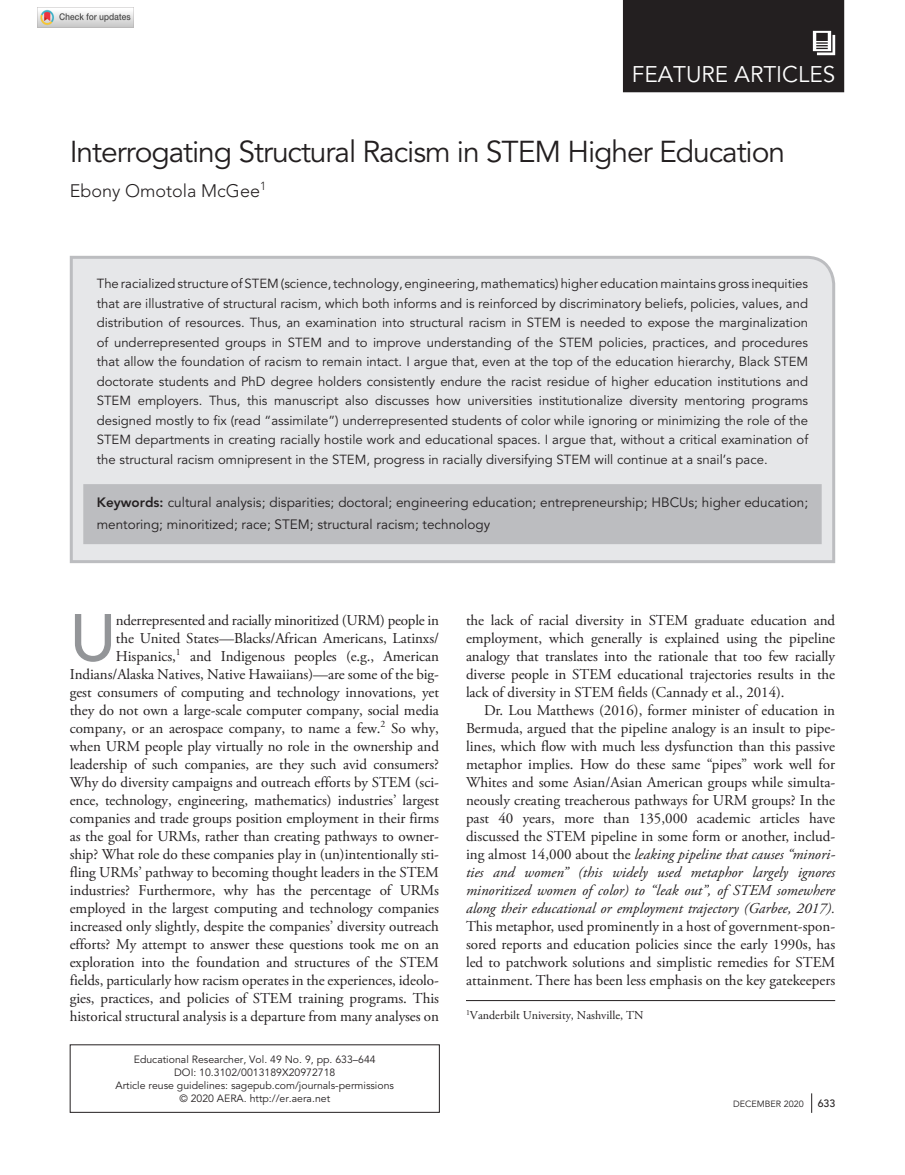
<style>
.page{position:relative;width:905px;height:1175px;background:#fff}
.page>*{position:absolute;margin:0;border:0;box-sizing:border-box;transform-origin:0 0}
.t1{font:500 65.85px "Avenir LT Std";color:#939598}
.t2{font:30px "Avenir LT Std";letter-spacing:-.035em;color:#231f20}
.t3{font:22.5px "Avenir LT Std";color:#fff}
.t4{font:300 18px "Avenir LT Std";color:#231f20}
.t5{font:15px/18px "Adobe Garamond Pro";letter-spacing:-.005em;color:#231f20;text-align:justify}
.t6{font:13.5px/22.5px "Avenir LT Std";color:#231f20}
.t7{font:13.2px/19.5px "Avenir LT Std";color:#231f20}
.t8{font:12px "Adobe Garamond Pro";color:#231f20}
.t9{font:10.5px/12.8px "Avenir LT Std";color:#231f20;text-align:center}
.t10{font:500 10.5px "Avenir LT Std";color:#231f20}
.t11{font:9px "Avenir LT Std";color:#231f20}
.s1{font-weight:800}
.s2{font-style:italic}
</style>
<div class="page">
<svg style="left:811px;top:1093px;width:1px;height:19px"></svg>
<div style="left:69px;top:255px;width:767px;height:308px;background:#e6e7e9"></div>
<svg style="left:59px;top:7px;width:29px;height:1px"></svg>
<hr style="left:466px;top:1000px;width:369px;height:1px;background:#231f20">
<div style="left:83px;top:484px;width:738px;height:60px;background:#bcbdc0"></div>
<div style="left:623px;top:0;width:221px;height:92px;background:#231f20"></div>
<svg style="left:812px;top:31px;width:23px;height:24px"></svg>
<img style="left:38px;top:8px;width:96px;height:19px">
<h3 class="t3" style="left:632px;top:61px;width:27px">Feature</h3>
<h3 class="t3" style="left:734px;top:61px;width:88px">Arti cles</h3>
<h2 class="t2" style="left:70px;top:135px;width:717px">Interrogating Structural Racism in STEM Higher Education</h2>
<p class="t4" style="left:70px;top:180px;width:198px">Ebony Omotola McGee<sup>1</sup></p>
<p class="t7" style="left:97px;top:274px;width:713px">The racialized structure of STEM (science, technology, engineering, mathematics) higher education maintains gross inequities that are illustrative of structural racism, which both informs and is reinforced by discriminatory beliefs, policies, values, and distribution of resources. Thus, an examination into structural racism in STEM is needed to expose the marginalization of underrepresented groups in STEM and to improve understanding of the STEM policies, practices, and procedures that allow the foundation of racism to remain intact. I argue that, even at the top of the education hierarchy, B lack STEM doctorate students and PhD degree holders consistently endure the racist residue of higher education institutions and STEM employers. Thus, this manuscript also discusses how universities institutionalize diversity mentoring programs designed mostly to fix (read “assimilate”) underrepresented students of color while ignoring or minimizing the role of the STEM departments in creating racially hostile work and educational spaces. I argue that, without a critical examination of the structural racism omnipresent in the STEM , progress in racially diversifying STEM will continue at a snail’s pace.</p>
<p class="t6" style="left:97px;top:491px;width:713px"><span class="s1">Keywords:</span> cultural analysis; disparities; doctoral; engineering education; entrepreneurship; HBCUs; higher education; mentoring; minoritized; race; STEM ; structural racism; technology</p>
<p class="t5" style="left:70px;top:611px;width:371px;text-align:right">nderrepresented and racially minoritized (URM) people in<br>the United States—Blacks/African Americans, Latinxs/ Hispanics,<sup>1</sup> and Indigenous peoples (e.g., American Indians/Alaska Natives, Native Hawaiians)—are some of the big&shy;gest consumers of computing and technology innovations, yet they do not own a large-scale computer company, social media company, or an aerospace company, to name a few.<sup>2</sup> So why, when URM people play virtually no role in the ownership and leadership of such companies, are they such avid consumers?<br>Why do diversity campaigns and outreach efforts by STEM (sci&shy;ence, technology, engineering, mathematics) industries’ largest companies and trade groups position employment in their firms as the goal for URMs, rather than creating pathways to owner&shy;ship? What role do these companies play in (un)intentionally sti&shy;fling URMs’ pathway to becoming thought leaders in the STEM industries? Furthermore, why has the percentage of URMs employed in the largest computing and technology companies increased only slightly, despite the companies’ diversity outreach efforts? My attempt to answer these questions took me on an exploration into the foundation and structures of the STEM fields, particularly how racism operates in the experiences, ideolo&shy;gies, practices, and policies of STEM training programs. This historical structural analysis is a departure from many analyses on</p>
<p class="t5" style="left:466px;top:611px;width:371px">the lack of racial diversity in STEM graduate education and employment, which generally is explained using the pipeline analogy that translates into the rationale that too few racially diverse people in STEM educational trajectories results in the lack of diversity in STEM fields (Cannady et al., 2014).</p>
<h1 class="t1" style="left:70px;top:600px;width:48px">U</h1>
<p class="t5" style="left:466px;top:701px;width:371px;text-indent:18px">Dr. Lou Matthews (2016), former minister of education in Bermuda, argued that the pipeline analogy is an insult to pipe&shy;lines, which flow with much less dysfunction than this passive metaphor implies. How do these same “pipes” work well for Whites and some Asian/Asian American groups while simulta&shy;neously creating treacherous pathways for URM groups? In the past 40 years, more than 135,000 academic articles have discussed the STEM pipeline in some form or another, includ&shy;ing almost 14,000 about the <span class="s2">leaking pipeline that causes “minori&shy;ties and women” (this widely used metaphor largely ignores minoritized women of color) to “leak out”, of STEM somewhere along their educational or employment trajectory (Garbee, 2017).</span></p>
<p class="t5" style="left:466px;top:917px;width:370px">This metaphor, used prominently in a host of government-spon&shy;sored reports and education policies since the early 1990s, has led to patchwork solutions and simplistic remedies for STEM attainment. There has been less emphasis on the key gatekeepers</p>
<p class="t8" style="left:466px;top:1007px;width:179px"><sup>1</sup>Vanderbilt University, Nashville, TN</p>
<p class="t9" style="left:115px;top:1053px;width:280px">Educational Researcher, Vol. 49 No. 9, pp. 633–644<br>DOI: 10.3102/0013189X20972718<br>Article reuse guidelines: sagepub.com/journals-permissions © 2020 AERA. http://er.aera.net</p>
<p class="t11" style="left:733px;top:1098px;width:72px">December 2020</p>
<p class="t10" style="left:817px;top:1097px;width:19px">633</p>
</div>
